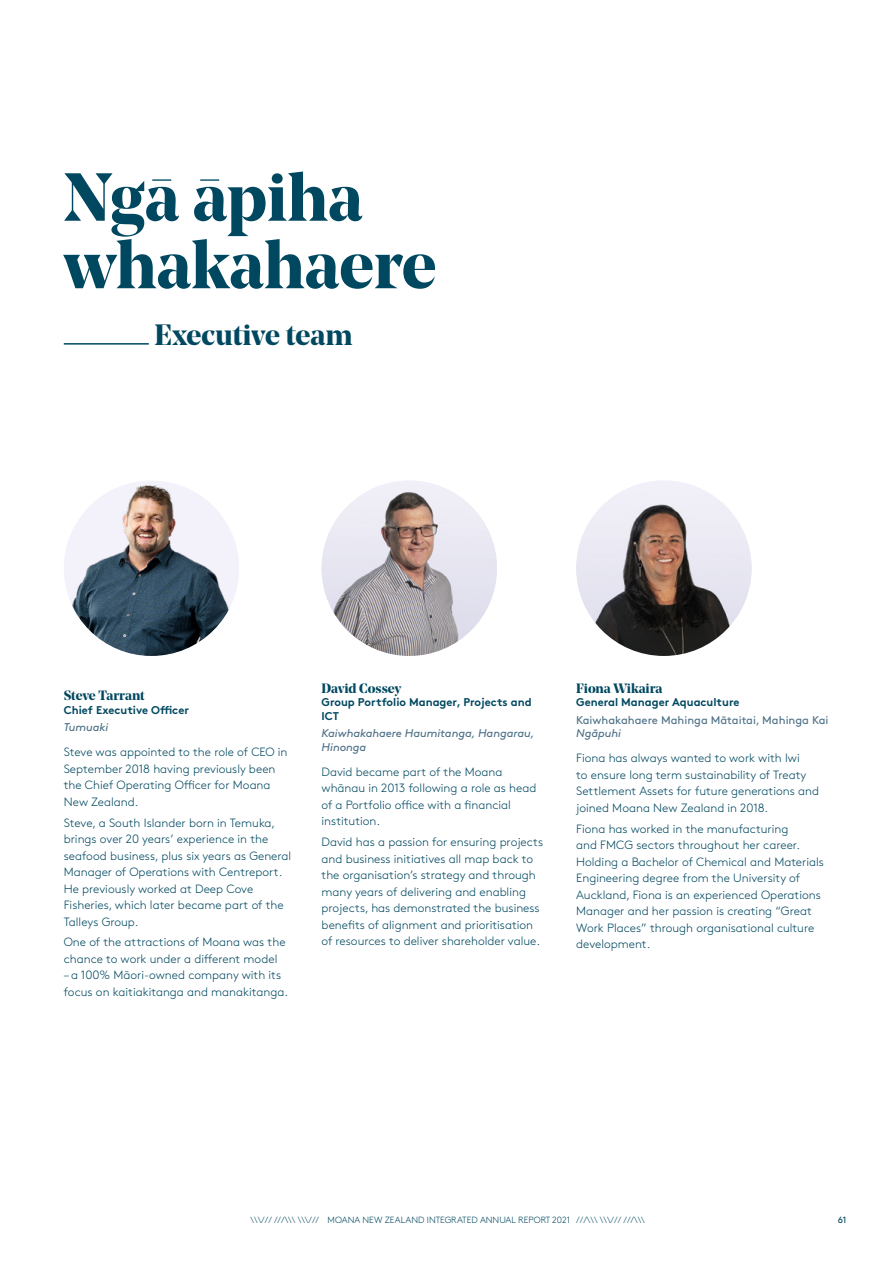
<style>
.page{position:relative;width:893px;height:1263px;background:#fff}
.page>*{position:absolute;margin:0;border:0;box-sizing:border-box;transform-origin:0 0}
.t1{font:700 67.5px/67.5px "Noe Display";color:#004860}
.t2{font:700 29.25px "Noe Display";color:#004860}
.t3{font:700 13.5px "Noe Display";color:#004860}
.t4{font:300 12px/16.5px "Brown Pro";color:#004860}
.t5{font:700 11.25px/13.5px "Brown Pro";color:#004860}
.t6{font:italic 11.25px/13.5px "Brown Pro";letter-spacing:-.005em;color:#4d7087}
.t7{font:11.25px "Brown Pro";color:#4d7087}
.t8{font:300 9px "Brown Pro";color:#004860}
.t9{font:9px "Brown Pro";color:#004860}
</style>
<div class="page">
<hr style="left:64px;top:343px;width:85px;height:2px;background:#004860">
<img style="left:64px;top:480px;width:175px;height:176px;border-radius:88px">
<img style="left:322px;top:480px;width:175px;height:176px;border-radius:88px">
<img style="left:576px;top:480px;width:176px;height:176px;border-radius:88px">
<h1 class="t1" style="left:64px;top:162px;width:374px">Ngā āpiha whakahaere</h1>
<h2 class="t2" style="left:155px;top:316px;width:200px">Executive team</h2>
<p class="t3" style="left:64px;top:687px;width:83px">Steve Tarrant</p>
<p class="t5" style="left:64px;top:702px;width:127px">Chief Executive Officer</p>
<p class="t6" style="left:64px;top:720px;width:46px">Tumuaki</p>
<p class="t4" style="left:64px;top:743px;width:225px">Steve was appointed to the role of CEO in<br>September 2018 having previously been the Chief Operating Officer for Moana<br>New Zealand.</p>
<p class="t4" style="left:64px;top:813px;width:229px">Steve, a South Islander born in Temuka, brings over 20 years’ experience in the seafood business, plus six years as General Manager of Operations with Centreport.<br>He previously worked at Deep Cove Fisheries, which later became part of the Talleys Group.</p>
<p class="t4" style="left:64px;top:933px;width:223px">One of the attractions of Moana was the chance to work under a different model</p>
<p class="t4" style="left:64px;top:966px;width:226px">– a 100% Māori-owned company with its focus on kaitiakitanga and manakitanga.</p>
<p class="t3" style="left:322px;top:679px;width:81px">David Cossey</p>
<p class="t5" style="left:322px;top:694px;width:212px">Group Portfolio Manager, Projects and<br>ICT</p>
<p class="t6" style="left:322px;top:726px;width:215px">Kaiwhakahaere Haumitanga, Hangarau,<br>Hinonga</p>
<p class="t4" style="left:322px;top:763px;width:216px">David became part of the Moana whānau in 2013 following a role as head of a Portfolio office with a financial institution.</p>
<p class="t4" style="left:322px;top:833px;width:223px">David has a passion for ensuring projects and business initiatives all map back to the organisation’s strategy and through many years of delivering and enabling projects, has demonstrated the business benefits of alignment and prioritisation of resources to deliver shareholder value.</p>
<p class="t3" style="left:576px;top:679px;width:88px">Fiona Wikaira</p>
<p class="t5" style="left:576px;top:694px;width:165px">General Manager Aquaculture</p>
<p class="t7" style="left:576px;top:711px;width:254px">Kaiwhakahaere Mahinga Mātaitai, Mahinga Kai</p>
<p class="t6" style="left:576px;top:726px;width:46px">Ngāpuhi</p>
<p class="t4" style="left:576px;top:749px;width:244px">Fiona has always wanted to work with Iwi<br>to ensure long term sustainability of Treaty Settlement Assets for future generations and joined Moana New Zealand in 2018.</p>
<p class="t4" style="left:576px;top:819px;width:249px">Fiona has worked in the manufacturing<br>and FMCG sectors throughout her career.<br>Holding a Bachelor of Chemical and Materials Engineering degree from the University of Auckland, Fiona is an experienced Operations Manager and her passion is creating “Great Work Places” through organisational culture development.</p>
<p class="t8" style="left:251px;top:1213px;width:396px">\\\/// ///\\\ \\\/// MOANA NEW ZEALAND INTEGRATED ANNUAL REPORT 2021 ///\\\ \\\/// ///\\\</p>
<p class="t9" style="left:838px;top:1213px;width:10px">61</p>
</div>
